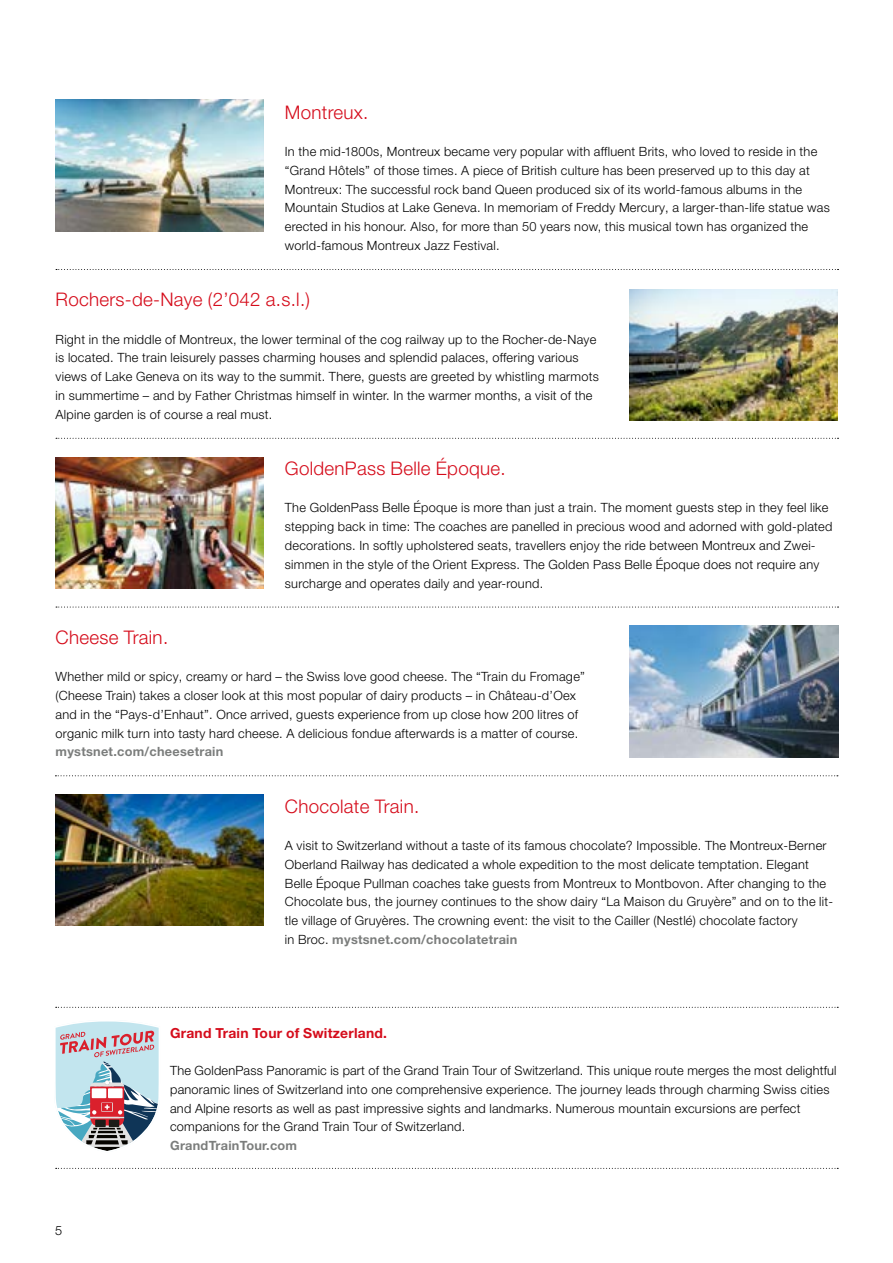
<style>
.page{position:relative;width:893px;height:1263px;background:#fff}
.page>*{position:absolute;margin:0;border:0;box-sizing:border-box;transform-origin:0 0}
.t1{font:300 18.75px "Helvetica Neue LT Pro";letter-spacing:.015em;color:#d50c1b}
.t2{font:700 13.8px "Helvetica Neue LT Pro";letter-spacing:.015em;color:#d50c1b}
.t3{font:300 12.75px/18.8px "Helvetica Neue LT Pro";letter-spacing:.02em;color:#000}
.t4{font:700 12.75px "Helvetica Neue LT Pro";letter-spacing:.02em;color:#7b7d7c}
.s1{font-weight:700;color:#7b7d7c}
</style>
<div class="page">
<img style="left:630px;top:626px;width:208px;height:131px">
<svg style="left:55px;top:775px;width:783px;height:1px"></svg>
<img style="left:629px;top:289px;width:208px;height:131px">
<img style="left:56px;top:795px;width:208px;height:131px">
<img style="left:56px;top:457px;width:208px;height:131px">
<svg style="left:56px;top:269px;width:782px;height:1px"></svg>
<svg style="left:56px;top:438px;width:782px;height:1px"></svg>
<svg style="left:56px;top:607px;width:782px;height:1px"></svg>
<img style="left:56px;top:100px;width:208px;height:131px">
<svg style="left:56px;top:1168px;width:782px;height:1px"></svg>
<svg style="left:56px;top:1007px;width:782px;height:1px"></svg>
<svg style="left:55px;top:1021px;width:104px;height:130px"></svg>
<h1 class="t1" style="left:285px;top:101px;width:85px">Montreux.</h1>
<p class="t3" style="left:285px;top:142px;width:547px">In the mid-1800s, Montreux became very popular with affluent Brits, who loved to reside in the “Grand Hôtels” of those times. A piece of British culture has been preserved up to this day at Montreux: The successful rock band Queen produced six of its world-famous albums in the Mountain Studios at Lake Geneva. In memoriam of Freddy Mercury, a larger-than-life statue was erected in his honour. Also, for more than 50 years now, this musical town has organized the world-famous Montreux Jazz Festival.</p>
<h1 class="t1" style="left:56px;top:288px;width:256px">Rochers-de-Naye (2’042 a.s.l.)</h1>
<p class="t3" style="left:56px;top:329px;width:545px">Right in the middle of Montreux, the lower terminal of the cog railway up to the Rocher-de-Naye is located. The train leisurely passes charming houses and splendid palaces, offering various views of Lake Geneva on its way to the summit. There, guests are greeted by whistling marmots in summertime – and by Father Christmas himself in winter. In the warmer months, a visit of the Alpine garden is of course a real must.</p>
<h1 class="t1" style="left:285px;top:457px;width:222px">GoldenPass Belle Époque.</h1>
<p class="t3" style="left:285px;top:498px;width:549px">The GoldenPass Belle Époque is more than just a train. The moment guests step in they feel like stepping back in time: The coaches are panelled in precious wood and adorned with gold-plated decorations. In softly upholstered seats, travellers enjoy the ride between Montreux and Zwei&shy;simmen in the style of the Orient Express. The Golden Pass Belle Époque does not require any surcharge and operates daily and year-round.</p>
<h1 class="t1" style="left:56px;top:626px;width:114px">Cheese Train.</h1>
<p class="t3" style="left:56px;top:667px;width:531px">Whether mild or spicy, creamy or hard – the Swiss love good cheese. The “Train du Fromage” (Cheese Train) takes a closer look at this most popular of dairy products – in Château-d’Oex and in the “Pays-d’Enhaut”. Once arrived, guests experience from up close how 200 litres of organic milk turn into tasty hard cheese. A delicious fondue afterwards is a matter of course.</p>
<p class="t4" style="left:56px;top:744px;width:169px">mystsnet.com/cheesetrain</p>
<h1 class="t1" style="left:285px;top:794px;width:136px">Chocolate Train.</h1>
<p class="t3" style="left:285px;top:836px;width:550px">A visit to Switzerland without a taste of its famous chocolate? Impossible. The Montreux-Berner Oberland Railway has dedicated a whole expedition to the most delicate temptation. Elegant Belle Époque Pullman coaches take guests from Montreux to Montbovon. After changing to the Chocolate bus, the journey continues to the show dairy “La Maison du Gruyère” and on to the lit&shy;tle village of Gruyères. The crowning event: the visit to the Cailler (Nestlé) chocolate factory<br>in Broc. <span class="s1">mystsnet.com/chocolatetrain</span></p>
<p class="t3" style="left:55px;top:1221px;width:9px">5</p>
<p class="t2" style="left:170px;top:1024px;width:218px">Grand Train Tour of Switzerland.</p>
<p class="t3" style="left:170px;top:1061px;width:668px">The GoldenPass Panoramic is part of the Grand Train Tour of Switzerland. This unique route merges the most delightful panoramic lines of Switzerland into one comprehensive experience. The journey leads through charming Swiss cities and Alpine resorts as well as past impressive sights and landmarks. Numerous mountain excursions are perfect companions for the Grand Train Tour of Switzerland.</p>
<p class="t4" style="left:170px;top:1137px;width:129px">GrandTrainTour.com</p>
</div>
